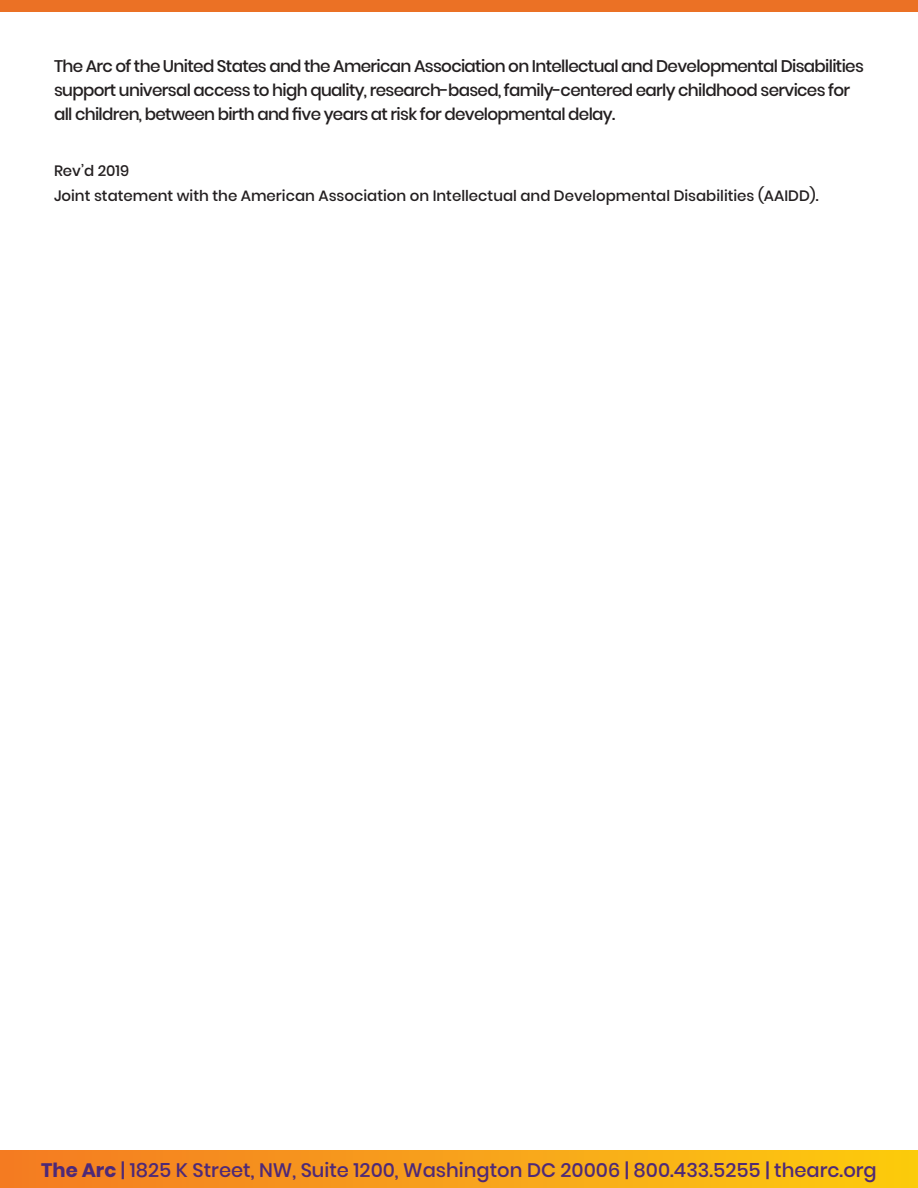
<style>
.page{position:relative;width:918px;height:1188px;background:#fff}
.page>*{position:absolute;margin:0;border:0;box-sizing:border-box;transform-origin:0 0}
.t1{font:500 19.5px "Poppins";color:#4e2977}
.body{font:500 16.8px/24px "Poppins";letter-spacing:-.04em;color:#231f20}
.revision2{font:500 15px "Poppins";color:#231f20}
.revision{font:500 15px "Poppins";color:#231f20}
.s1{font-weight:700}
</style>
<div class="page">
<div style="left:0;top:0;width:918px;height:12px;background:#eb7125"></div>
<div style="left:0;top:1151px;width:918px;height:37px;background:linear-gradient(to right,#f47924,#fccb0f)"></div>
<p class="body" style="left:54px;top:54px;width:811px">The Arc of the United States and the American Association on Intellectual and Developmental Disabilities support universal access to high quality, research-based, family-centered early childhood services for all children, between birth and five years at risk for developmental delay.</p>
<p class="revision" style="left:54px;top:162px;width:77px">Rev’d 2019</p>
<p class="revision2" style="left:54px;top:187px;width:766px">Joint statement with the American Association on Intellectual and Developmental Disabilities (AAIDD).</p>
<p class="t1" style="left:41px;top:1159px;width:837px"><span class="s1">The Arc</span> | 1825 K Street, NW, Suite 1200, Washington DC 20006 | 800.433.5255 | thearc.org</p>
</div>
